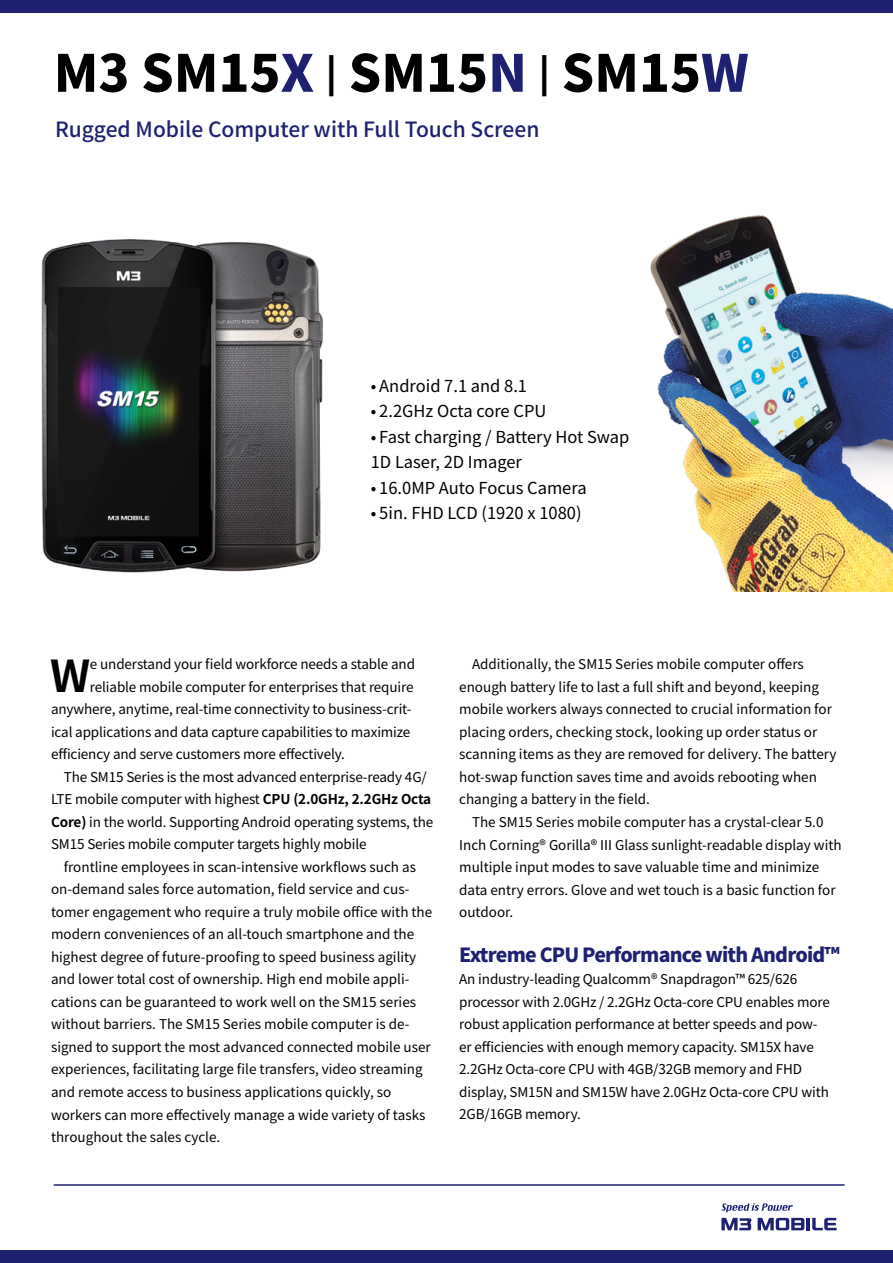
<style>
.page{position:relative;width:893px;height:1263px;background:#fff}
.page>*{position:absolute;margin:0;border:0;box-sizing:border-box;transform-origin:0 0}
.t1{font:900 51px "Noto Sans CJ Kkr";color:#000}
.t2{font:700 43.95px "Noto Sans CJ Kkr";color:#000}
.t3{font:500 21px "Noto Sans CJ Kkr";color:#1e2171}
.t4{font:900 19.5px "Noto Sans CJ Kkr";letter-spacing:-.04em;color:#1e2171}
.t5{font:16.5px/25.5px "Noto Sans CJ Kkr";color:#000}
.t6{font:13.5px/22.5px "Noto Sans CJ Kkr";color:#000}
.s1{color:#1e2171}
.s2{font-size:36px}
.s3{font-weight:700}
</style>
<div class="page">
<svg style="left:812px;top:1218px;width:25px;height:12px"></svg>
<svg style="left:758px;top:1218px;width:46px;height:12px"></svg>
<hr style="left:806px;top:1218px;width:4px;height:12px;background:#1e2171">
<svg style="left:721px;top:1218px;width:31px;height:12px"></svg>
<svg style="left:721px;top:1203px;width:72px;height:9px"></svg>
<hr style="left:54px;top:1184px;width:791px;height:2px;background:#1e2171">
<div style="left:0;top:0;width:893px;height:12px;background:#1e2171"></div>
<div style="left:0;top:1251px;width:893px;height:12px;background:#1e2171"></div>
<img style="left:41px;top:239px;width:282px;height:334px">
<img style="left:650px;top:215px;width:242px;height:376px">
<h1 class="t1" style="left:54px;top:44px;width:697px">M3 SM15<span class="s1">X</span> <span class="s2">|</span> SM15<span class="s1">N</span> <span class="s2">|</span> SM15<span class="s1">W</span></h1>
<h3 class="t3" style="left:55px;top:118px;width:486px">Rugged Mobile Computer with Full Touch Screen</h3>
<p class="t5" style="left:371px;top:373px;width:158px">• Android 7.1 and 8.1</p>
<p class="t5" style="left:371px;top:399px;width:177px">• 2.2GHz Octa core CPU</p>
<p class="t5" style="left:371px;top:424px;width:260px">• Fast charging / Battery Hot Swap<br>1D Laser, 2D Imager</p>
<p class="t5" style="left:371px;top:475px;width:217px">• 16.0MP Auto Focus Camera</p>
<p class="t5" style="left:371px;top:501px;width:212px">• 5in. FHD LCD (1920 x 1080)</p>
<h2 class="t2" style="left:50px;top:651px;width:42px">W</h2>
<p class="t6" style="left:90px;top:653px;width:327px">e understand your field workforce needs a stable and</p>
<p class="t6" style="left:90px;top:676px;width:325px">reliable mobile computer for enterprises that require</p>
<p class="t6" style="left:51px;top:698px;width:362px">anywhere, anytime, real-time connectivity to business-crit-</p>
<p class="t6" style="left:51px;top:721px;width:361px">ical applications and data capture capabilities to maximize</p>
<p class="t6" style="left:51px;top:743px;width:295px">efficiency and serve customers more effectively.</p>
<p class="t6" style="left:64px;top:766px;width:364px">The SM15 Series is the most advanced enterprise-ready 4G/</p>
<p class="t6" style="left:51px;top:788px;width:382px">LTE mobile computer with highest <span class="s3">CPU (2.0GHz, 2.2GHz Octa</span></p>
<p class="t6" style="left:51px;top:811px;width:384px"><span class="s3">Core)</span> in the world. Supporting Android operating systems, the</p>
<p class="t6" style="left:51px;top:833px;width:317px">SM15 Series mobile computer targets highly mobile</p>
<p class="t6" style="left:64px;top:856px;width:354px">frontline employees in scan-intensive workflows such as</p>
<p class="t6" style="left:51px;top:878px;width:360px">on-demand sales force automation, field service and cus-</p>
<p class="t6" style="left:51px;top:901px;width:383px">tomer engagement who require a truly mobile office with the</p>
<p class="t6" style="left:51px;top:923px;width:365px">modern conveniences of an all-touch smartphone and the</p>
<p class="t6" style="left:51px;top:946px;width:367px">highest degree of future-proofing to speed business agility</p>
<p class="t6" style="left:51px;top:968px;width:360px">and lower total cost of ownership. High end mobile appli-</p>
<p class="t6" style="left:51px;top:991px;width:367px">cations can be guaranteed to work well on the SM15 series</p>
<p class="t6" style="left:51px;top:1013px;width:360px">without barriers. The SM15 Series mobile computer is de-</p>
<p class="t6" style="left:51px;top:1036px;width:381px">signed to support the most advanced connected mobile user</p>
<p class="t6" style="left:51px;top:1058px;width:373px">experiences, facilitating large file transfers, video streaming</p>
<p class="t6" style="left:51px;top:1081px;width:342px">and remote access to business applications quickly, so</p>
<p class="t6" style="left:51px;top:1103px;width:376px">workers can more effectively manage a wide variety of tasks</p>
<p class="t6" style="left:51px;top:1126px;width:171px">throughout the sales cycle.</p>
<p class="t6" style="left:459px;top:653px;width:379px;text-indent:13px">Additionally, the SM15 Series mobile computer offers enough battery life to last a full shift and beyond, keeping mobile workers always connected to crucial information for placing orders, checking stock, looking up order status or scanning items as they are removed for delivery. The battery hot-swap function saves time and avoids rebooting when changing a battery in the field.</p>
<p class="t6" style="left:459px;top:811px;width:384px;text-indent:13px">The SM15 Series mobile computer has a crystal-clear 5.0<br>Inch Corning® Gorilla® III Glass sunlight-readable display with multiple input modes to save valuable time and minimize data entry errors. Glove and wet touch is a basic function for outdoor.</p>
<h3 class="t4" style="left:459px;top:944px;width:382px">Extreme CPU Performance with Android™</h3>
<p class="t6" style="left:459px;top:968px;width:372px">An industry-leading Qualcomm® Snapdragon™ 625/626 processor with 2.0GHz / 2.2GHz Octa-core CPU enables more robust application performance at better speeds and pow&shy;er efficiencies with enough memory capacity. SM15X have 2.2GHz Octa-core CPU with 4GB/32GB memory and FHD display, SM15N and SM15W have 2.0GHz Octa-core CPU with 2GB/16GB memory.</p>
</div>
